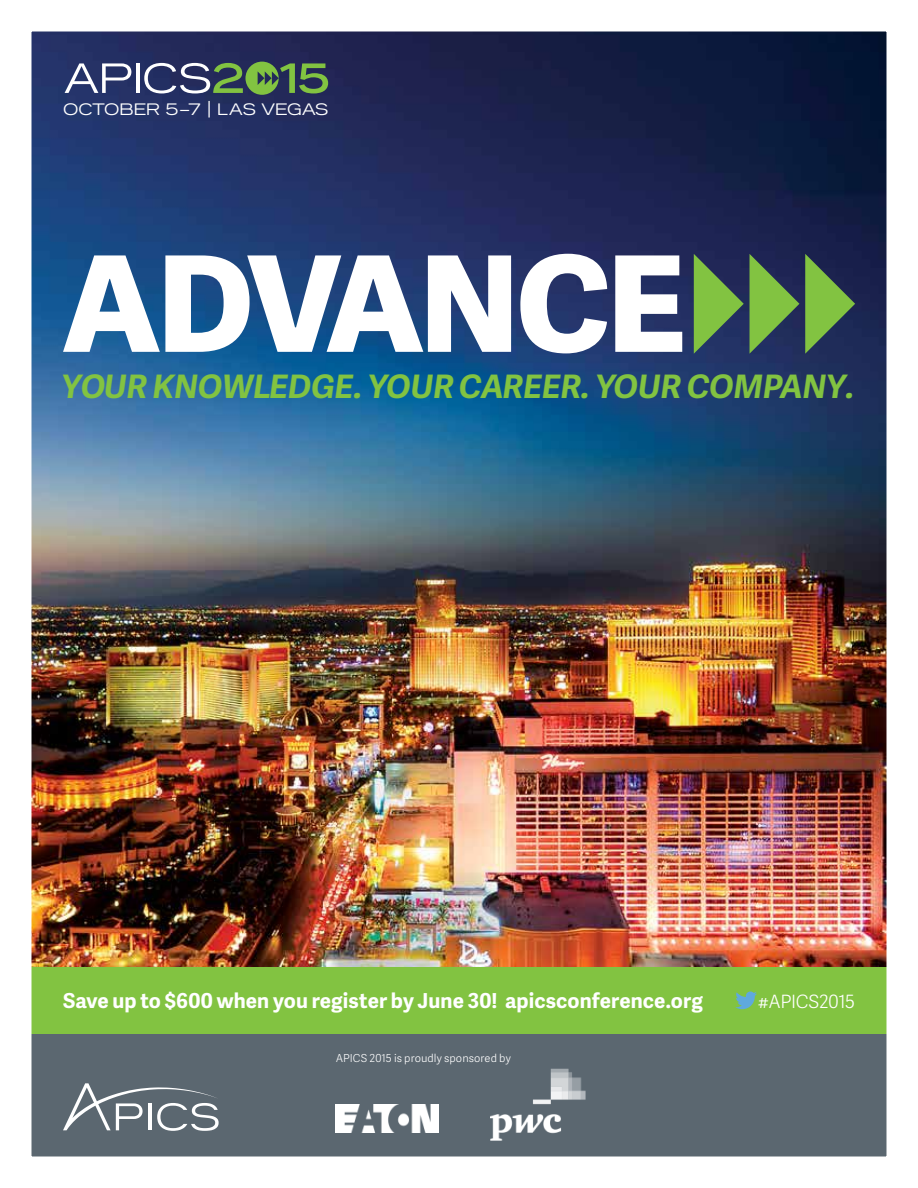
<style>
.page{position:relative;width:918px;height:1188px;background:#fff}
.page>*{position:absolute;margin:0;border:0;box-sizing:border-box;transform-origin:0 0}
.t1{font:italic 700 32.4px "Adelle Sans";color:#82c341}
.t2{font:700 20.55px "Adelle Sans";letter-spacing:.005em;color:#fff}
.t3{font:300 18.3px "Adelle Sans";letter-spacing:-.015em;color:#fff}
.t4{font:16.5px "Reservation Wide";letter-spacing:-.035em;color:#fff}
.t5{font:300 10.95px "Adelle Sans";letter-spacing:.01em;color:#fff}
</style>
<div class="page">
<img style="left:31px;top:31px;width:856px;height:1126px">
<p class="t4" style="left:63px;top:100px;width:267px">OCTOBER 5–7 | LAS VEGAS</p>
<h1 class="t1" style="left:62px;top:364px;width:794px">YOUR KNOWLEDGE. YOUR CAREER. YOUR COMPANY.</h1>
<p class="t2" style="left:63px;top:985px;width:641px">Save up to $600 when you register by June 30! apicsconference.org</p>
<p class="t3" style="left:758px;top:988px;width:99px">#APICS2015</p>
<p class="t5" style="left:336px;top:1050px;width:177px">APICS 2015 is proudly sponsored by</p>
</div>
